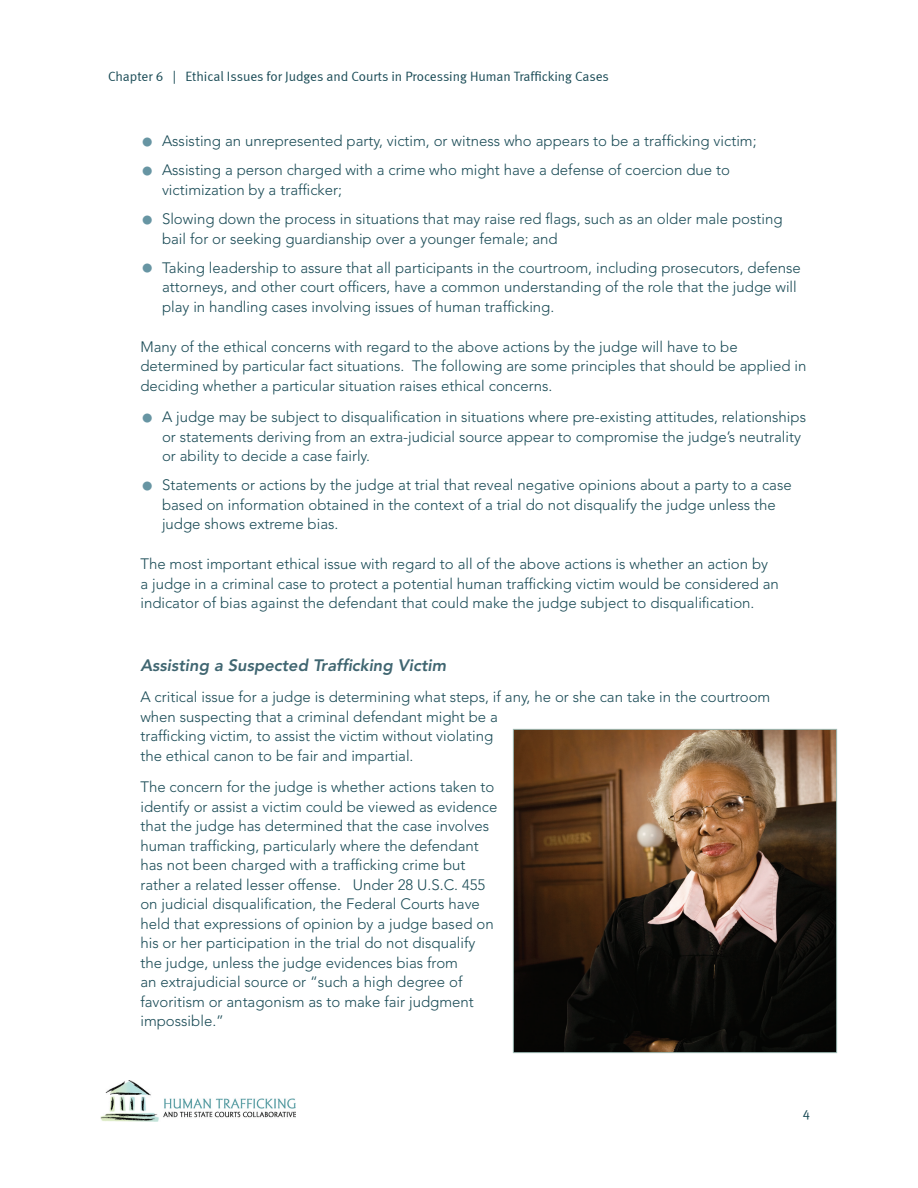
<style>
.page{position:relative;width:918px;height:1188px;background:#fff}
.page>*{position:absolute;margin:0;border:0;box-sizing:border-box;transform-origin:0 0}
.t1{font:italic 800 16.5px "Avenir";color:#406671}
.t2{font:300 15px/19.5px "Avenir";color:#1a4b56}
.t3{font:13.5px "Meta Normal";color:#1a4b56}
</style>
<div class="page">
<img style="left:100px;top:1081px;width:195px;height:40px">
<img style="left:515px;top:731px;width:320px;height:320px">
<div style="left:513px;top:729px;width:324px;height:324px;border:1px solid #9fbbb5"></div>
<p class="t3" style="left:108px;top:69px;width:502px">Chapter 6 | Ethical Issues for Judges and Courts in Processing Human Trafficking Cases</p>
<p class="t2" style="left:162px;top:127px;width:596px;line-height:29.2px">Assisting an unrepresented party, victim, or witness who appears to be a trafficking victim;<br>Assisting a person charged with a crime who might have a defense of coercion due to</p>
<p class="t2" style="left:162px;top:175px;width:622px;line-height:29.2px">victimization by a trafficker;<br>Slowing down the process in situations that may raise red flags, such as an older male posting</p>
<p class="t2" style="left:162px;top:224px;width:640px;line-height:29.2px">bail for or seeking guardianship over a younger female; and<br>Taking leadership to assure that all participants in the courtroom, including prosecutors, defense</p>
<p class="t2" style="left:162px;top:278px;width:636px">attorneys, and other court officers, have a common understanding of the role that the judge will play in handling cases involving issues of human trafficking.</p>
<p class="t2" style="left:140px;top:337px;width:668px">Many of the ethical concerns with regard to the above actions by the judge will have to be determined by particular fact situations. The following are some principles that should be applied in deciding whether a particular situation raises ethical concerns.</p>
<p class="t2" style="left:162px;top:407px;width:646px">A judge may be subject to disqualification in situations where pre-existing attitudes, relationships or statements deriving from an extra-judicial source appear to compromise the judge’s neutrality or ability to decide a case fairly.</p>
<p class="t2" style="left:162px;top:475px;width:631px">Statements or actions by the judge at trial that reveal negative opinions about a party to a case based on information obtained in the context of a trial do not disqualify the judge unless the judge shows extreme bias.</p>
<p class="t2" style="left:140px;top:554px;width:640px">The most important ethical issue with regard to all of the above actions is whether an action by a judge in a criminal case to protect a potential human trafficking victim would be considered an indicator of bias against the defendant that could make the judge subject to disqualification.</p>
<p class="t1" style="left:140px;top:655px;width:307px">Assisting a Suspected Trafficking Victim</p>
<p class="t2" style="left:140px;top:687px;width:632px">A critical issue for a judge is determining what steps, if any, he or she can take in the courtroom when suspecting that a criminal defendant might be a<br>trafficking victim, to assist the victim without violating<br>the ethical canon to be fair and impartial.</p>
<p class="t2" style="left:140px;top:777px;width:359px">The concern for the judge is whether actions taken to identify or assist a victim could be viewed as evidence that the judge has determined that the case involves human trafficking, particularly where the defendant has not been charged with a trafficking crime but rather a related lesser offense. Under 28 U.S.C. 455 on judicial disqualification, the Federal Courts have held that expressions of opinion by a judge based on his or her participation in the trial do not disqualify the judge, unless the judge evidences bias from<br>an extrajudicial source or “such a high degree of favoritism or antagonism as to make fair judgment impossible.”</p>
<p class="t3" style="left:803px;top:1104px;width:9px">4</p>
</div>
